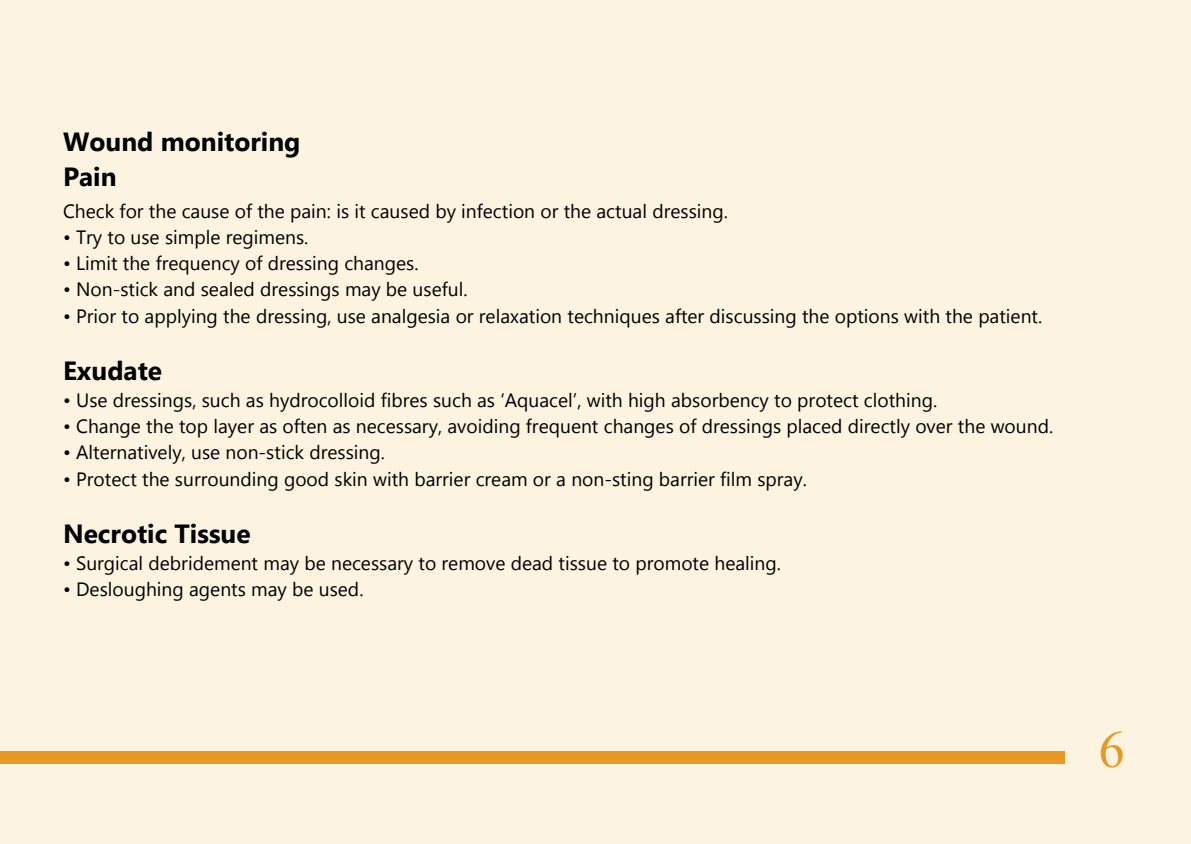
<style>
.page{position:relative;width:1191px;height:844px;background:#fff}
.page>*{position:absolute;margin:0;border:0;box-sizing:border-box;transform-origin:0 0}
.t1{font:52.5px "Times New Roman";color:#e99923}
.t2{font:700 26.25px/35px "Myanmar Text";color:#000}
.t3{font:19.25px "Myanmar Text";color:#000}
</style>
<div class="page">
<div style="left:0;top:0;width:1191px;height:843px;background:#fcf3e1"></div>
<div style="left:0;top:750px;width:1064px;height:13px;background:#e99923"></div>
<h2 class="t2" style="left:63px;top:124px;width:239px">Wound monitoring<br>Pain</h2>
<p class="t3" style="left:63px;top:200px;width:666px">Check for the cause of the pain is: it caused by infection or the actual dressing.</p>
<p class="t3" style="left:63px;top:226px;width:247px">• Try to use simple regimens.</p>
<p class="t3" style="left:63px;top:252px;width:357px">• Limit the frequency of dressing changes.</p>
<p class="t3" style="left:63px;top:278px;width:406px">• Non-stick and sealed dressings may be useful.</p>
<p class="t3" style="left:63px;top:305px;width:980px">• Prior to applying the dressing, use analgesia or relaxation techniques after discussing the options with the patient.</p>
<h2 class="t2" style="left:63px;top:354px;width:101px">Exudate</h2>
<p class="t3" style="left:63px;top:389px;width:875px">• Use dressings, such as hydrocolloid fibres such as ‘Aquacel ,’ with high absorbency to protect clothing.</p>
<p class="t3" style="left:63px;top:415px;width:991px">• Change the top layer as often as necessary, avoiding frequent changes of dressings placed directly over the wound.</p>
<p class="t3" style="left:63px;top:441px;width:323px">• Alternatively, use non-stick dressing.</p>
<p class="t3" style="left:63px;top:467px;width:745px">• Protect the surrounding good skin with barrier cream or a non-sting barrier film spray.</p>
<h2 class="t2" style="left:63px;top:516px;width:189px">Necrotic Tissue</h2>
<p class="t3" style="left:63px;top:551px;width:719px">• Surgical debridement may be necessary to remove dead tissue to promote healing.</p>
<p class="t3" style="left:63px;top:578px;width:302px">• Desloughing agents may be used.</p>
<h1 class="t1" style="left:1098px;top:712px;width:28px">6</h1>
</div>
